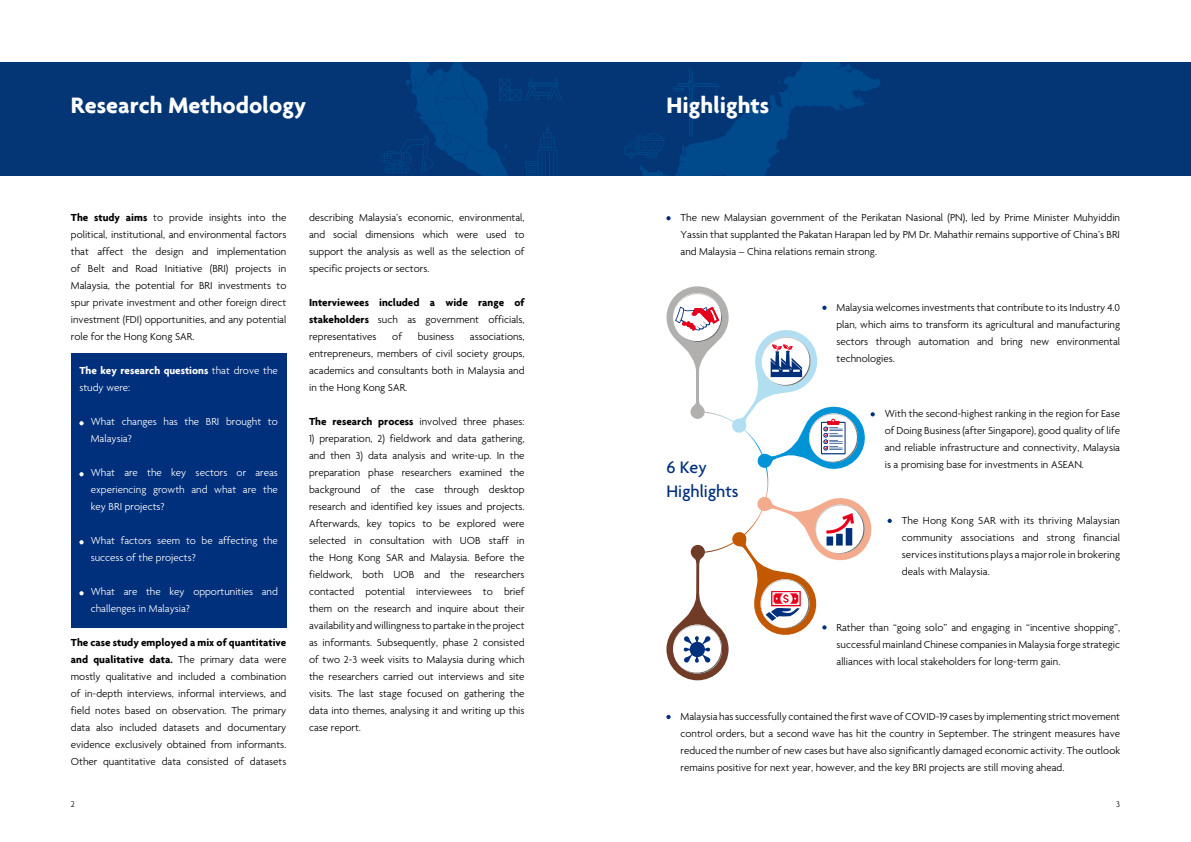
<style>
.page{position:relative;width:1191px;height:842px;background:#fff}
.page>*{position:absolute;margin:0;border:0;box-sizing:border-box;transform-origin:0 0}
.t1{font:700 24px "Agenda";color:#fff}
.t2{font:500 18px/24px "Agenda";color:#002f7b}
.t3{font:300 11px/17px "Agenda";color:#000;text-align:justify}
.t4{font:300 11px/17px "Agenda";color:#fff}
.t5{font:700 11px/17px "Agenda";color:#000;text-align:justify}
.t6{font:700 11px/17px "Agenda";color:#fff}
.t7{font:300 9px "Agenda";color:#000}
.s1{font-weight:700}
.s2{font-weight:300}
</style>
<div class="page">
<div style="left:0;top:62px;width:1191px;height:114px;background:#043575"></div>
<svg style="left:382px;top:62px;width:180px;height:114px"></svg>
<svg style="left:624px;top:62px;width:257px;height:114px"></svg>
<svg style="left:666px;top:715px;width:4px;height:4px"></svg>
<svg style="left:887px;top:519px;width:4px;height:4px"></svg>
<svg style="left:666px;top:216px;width:4px;height:4px"></svg>
<svg style="left:666px;top:286px;width:209px;height:394px"></svg>
<div style="left:71px;top:353px;width:215px;height:274px;background:#002f7b"></div>
<svg style="left:79px;top:421px;width:5px;height:4px"></svg>
<svg style="left:79px;top:472px;width:5px;height:4px"></svg>
<svg style="left:79px;top:540px;width:5px;height:4px"></svg>
<svg style="left:79px;top:591px;width:5px;height:4px"></svg>
<h1 class="t1" style="left:71px;top:91px;width:237px">Research Methodology</h1>
<h1 class="t1" style="left:666px;top:91px;width:104px">Highlights</h1>
<p class="t3" style="left:71px;top:209px;width:217px"><span class="s1">The study aims</span> to provide insights into the political, institutional, and environmental factors that affect the design and implementation of Belt and Road Initiative (BRI) projects in Malaysia, the potential for BRI investments to spur private investment and other foreign direct investment (FDI) opportunities, and any potential role for the Hong Kong SAR.</p>
<p class="t6" style="left:79px;top:362px;width:200px">The key research questions <span class="s2">that drove the study were:</span></p>
<p class="t4" style="left:91px;top:413px;width:189px">What changes has the BRI brought to<br>Malaysia?</p>
<p class="t4" style="left:91px;top:464px;width:189px;text-align:justify">What are the key sectors or areas experiencing growth and what are the key BRI projects?</p>
<p class="t4" style="left:91px;top:532px;width:189px">What factors seem to be affecting the success of the projects?</p>
<p class="t4" style="left:91px;top:583px;width:189px">What are the key opportunities and challenges in Malaysia?</p>
<p class="t3" style="left:71px;top:634px;width:217px"><span class="s1">The case study employed a mix of quantitative and qualitative data.</span> The primary data were mostly qualitative and included a combination of in-depth interviews, informal interviews, and field notes based on observation. The primary data also included datasets and documentary evidence exclusively obtained from informants.<br>Other quantitative data consisted of datasets</p>
<p class="t3" style="left:309px;top:209px;width:217px">describing Malaysia’s economic, environmental, and social dimensions which were used to support the analysis as well as the selection of specific projects or sectors.</p>
<p class="t5" style="left:309px;top:294px;width:217px">Interviewees included a wide range of stakeholders <span class="s2">such as government officials, representatives</span></p>
<p class="t3" style="left:392px;top:328px;width:11px">of</p>
<p class="t3" style="left:418px;top:328px;width:38px">business</p>
<p class="t3" style="left:309px;top:328px;width:217px;text-indent:161px">associations, entrepreneurs, members of civil society groups, academics and consultants both in Malaysia and in the Hong Kong SAR.</p>
<p class="t3" style="left:309px;top:413px;width:217px"><span class="s1">The research process</span> involved three phases:</p>
<p class="t3" style="left:309px;top:430px;width:217px">1) preparation, 2) fieldwork and data gathering, and then 3) data analysis and write-up. In the preparation phase researchers examined the background of the case through desktop research and identified key issues and projects.<br>Afterwards, key topics to be explored were selected in consultation with UOB staff in the Hong Kong SAR and Malaysia. Before the fieldwork, both UOB and the researchers contacted potential interviewees to brief them on the research and inquire about their availability and willingness to partake in the project as informants. Subsequently, phase 2 consisted of two 2-3 week visits to Malaysia during which the researchers carried out interviews and site visits. The last stage focused on gathering the data into themes, analysing it and writing up this case report.</p>
<p class="t3" style="left:680px;top:209px;width:441px">The new Malaysian government of the Perikatan Nasional (PN), led by Prime Minister Muhyiddin Yassin that supplanted the Pakatan Harapan led by PM Dr. Mahathir remains supportive of China’s BRI and Malaysia – China relations remain strong.</p>
<h2 class="t2" style="left:666px;top:454px;width:74px">6 Key<br>Highlights</h2>
<p class="t3" style="left:836px;top:299px;width:285px">Malaysia welcomes investments that contribute to its Industry 4.0 plan, which aims to transform its agricultural and manufacturing sectors through automation and bring new environmental technologies.</p>
<p class="t3" style="left:884px;top:405px;width:237px">With the second-highest ranking in the region for Ease of Doing Business (after Singapore), good quality of life and reliable infrastructure and connectivity, Malaysia is a promising base for investments in ASEAN.</p>
<p class="t3" style="left:901px;top:512px;width:220px">The Hong Kong SAR with its thriving Malaysian community associations and strong financial services institutions plays a major role in brokering deals with Malaysia.</p>
<p class="t3" style="left:836px;top:618px;width:285px">Rather than “going solo” and engaging in “incentive shopping”, successful mainland Chinese companies in Malaysia forge strategic alliances with local stakeholders for long-term gain.</p>
<p class="t3" style="left:680px;top:708px;width:441px">Malaysia has successfully contained the first wave of COVID-19 cases by implementing strict movement control orders, but a second wave has hit the country in September. The stringent measures have reduced the number of new cases but have also significantly damaged economic activity. The outlook remains positive for next year, however, and the key BRI projects are still moving ahead.</p>
<p class="t7" style="left:71px;top:799px;width:6px">2</p>
<p class="t7" style="left:1116px;top:799px;width:5px">3</p>
</div>
